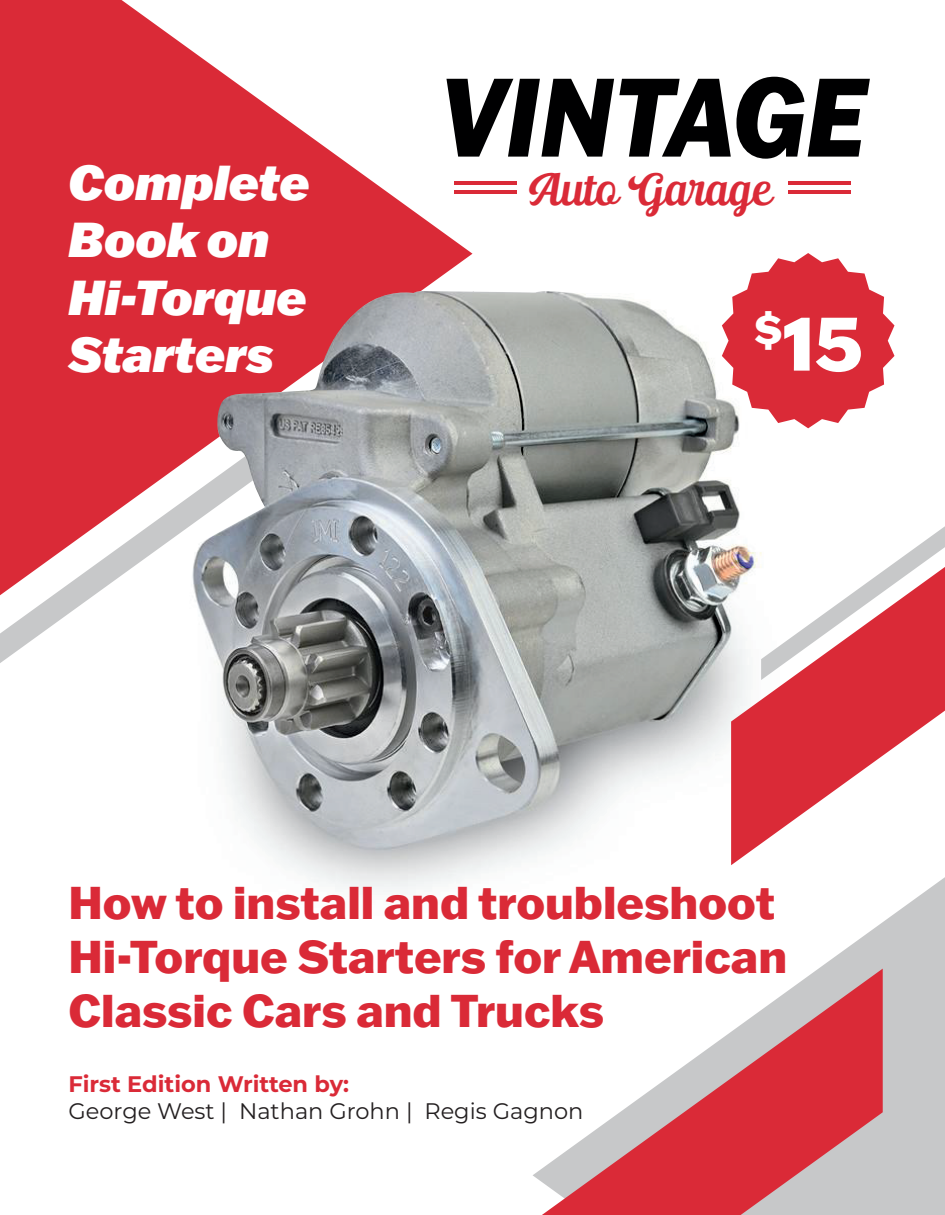
<style>
.page{position:relative;width:945px;height:1215px;background:#fff}
.page>*{position:absolute;margin:0;border:0;box-sizing:border-box;transform-origin:0 0}
.t1{font:800 75.45px "Franklin Gothic ATF";color:#fff}
.t2{font:italic 900 48px/57.6px "Franklin Gothic ATF";color:#fff}
.t3{font:italic 500 45.9px "Ralsteda";color:#da2a37}
.t4{font:800 45px/54px "Franklin Gothic ATF";color:#da2a37}
.t5{font:22.5px "Montserrat";color:#231f20}
.t6{font:700 22.5px "Montserrat";color:#da2a37}
</style>
<div class="page">
<svg style="left:3px;top:595px;width:91px;height:66px"></svg>
<svg style="left:3px;top:3px;width:469px;height:592px;fill:#da2a37"></svg>
<img style="left:149px;top:288px;width:612px;height:604px">
<svg style="left:731px;top:567px;width:211px;height:298px;fill:#da2a37"></svg>
<svg style="left:761px;top:528px;width:181px;height:152px"></svg>
<svg style="left:533px;top:877px;width:409px;height:335px"></svg>
<svg style="left:542px;top:969px;width:341px;height:243px"></svg>
<hr style="left:454px;top:182px;width:62px;height:3px;background:#da2a37">
<hr style="left:454px;top:190px;width:62px;height:4px;background:#da2a37">
<hr style="left:788px;top:182px;width:63px;height:3px;background:#da2a37">
<hr style="left:788px;top:190px;width:63px;height:4px;background:#da2a37">
<svg style="left:446px;top:77px;width:424px;height:82px"></svg>
<svg style="left:722px;top:253px;width:172px;height:175px"></svg>
<svg style="left:0;top:566px;width:13px;height:83px"></svg>
<div style="left:27px;top:8px;width:54px;height:12px;background:#da2a37"></div>
<div style="left:443px;top:21px;width:59px;height:12px;background:#fff"></div>
<p class="t2" style="left:69px;top:152px;width:243px">Complete<br>Book on<br>Hi-Torque<br>Starters</p>
<p class="t3" style="left:527px;top:162px;width:246px">Auto Garage</p>
<h1 class="t1" style="left:754px;top:293px;width:110px"><sup>$</sup>15</h1>
<p class="t4" style="left:69px;top:875px;width:720px">How to install and troubleshoot<br>Hi-Torque Starters for American<br>Classic Cars and Trucks</p>
<p class="t6" style="left:69px;top:1068px;width:282px">First Edition Written by:</p>
<p class="t5" style="left:69px;top:1096px;width:516px">George West | Nathan Grohn | Regis Gagnon</p>
</div>
